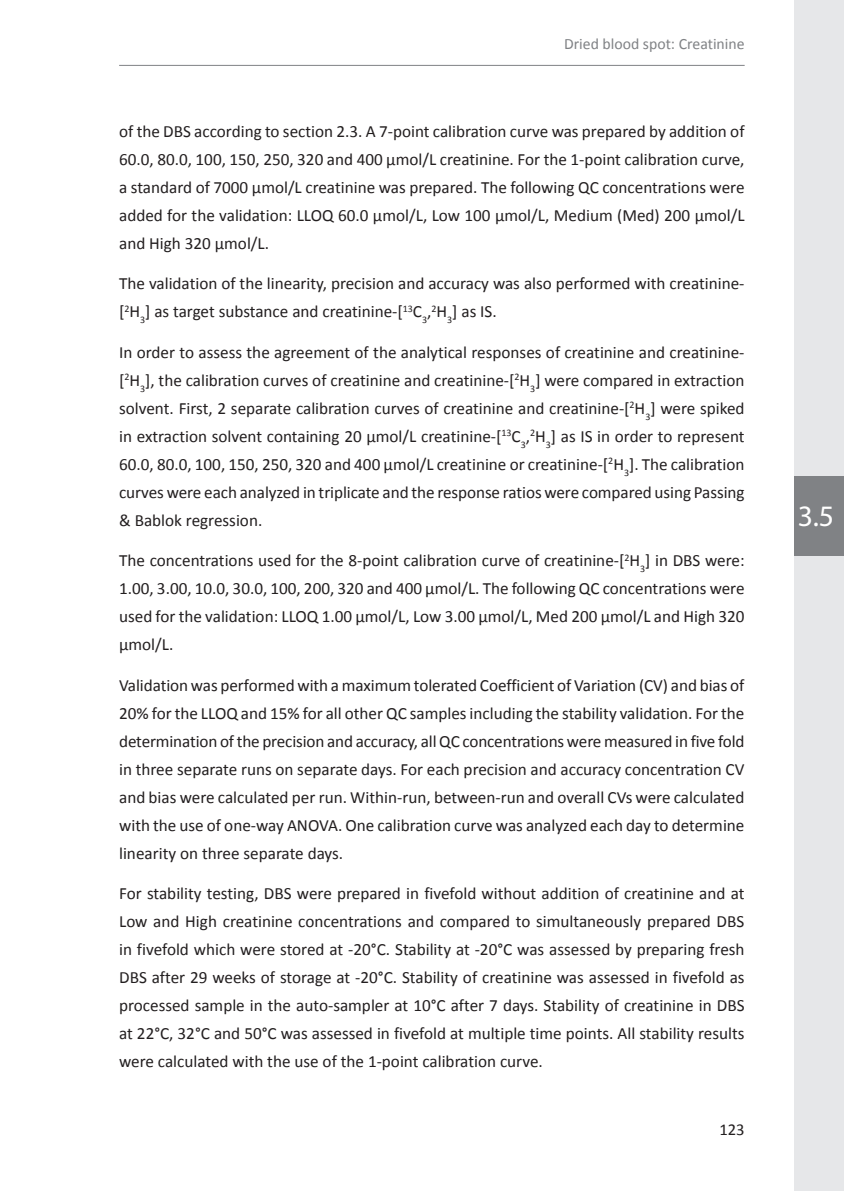
<style>
.page{position:relative;width:844px;height:1191px;background:#fff}
.page>*{position:absolute;margin:0;border:0;box-sizing:border-box;transform-origin:0 0}
.t1{font:29.75px "Myriad Pro";color:#fff}
.t2{font:17.15px/28px "Calibri";color:#231f20;text-align:justify}
.t3{font:16.62px "Calibri";color:#231f20}
.t4{font:15.75px "Calibri";color:#808285}
</style>
<div class="page">
<hr style="left:119px;top:65px;width:625px;height:1px;background:#808285">
<div style="left:794px;top:0;width:49px;height:1191px;background:#e6e7e9"></div>
<div style="left:794px;top:476px;width:49px;height:80px;background:#808285"></div>
<p class="t4" style="left:564px;top:34px;width:182px">Dried blood spot: Creatinine</p>
<p class="t2" style="left:119px;top:117px;width:627px">of the DBS according to section 2.3. A 7-point calibration curve was prepared by addition of 60.0, 80.0, 100, 150, 250, 320 and 400 µmol/L creatinine. For the 1-point calibration curve, a standard of 7000 µmol/L creatinine was prepared. The following QC concentrations were added for the validation: LLOQ 60.0 µmol/L, Low 100 µmol/L, Medium (Med) 200 µmol/L and High 320 µmol/L.</p>
<p class="t2" style="left:119px;top:270px;width:626px">The validation of the linearity, precision and accuracy was also performed with creatinine-[<sup>2</sup>H<sub>3</sub>] as target substance and creatinine-[<sup>13</sup>C<sub>3</sub>,<sup>2</sup>H<sub>3</sub>] as IS.</p>
<p class="t2" style="left:119px;top:338px;width:627px">In order to assess the agreement of the analytical responses of creatinine and creatinine-[<sup>2</sup>H<sub>3</sub>], the calibration curves of creatinine and creatinine-[<sup>2</sup>H<sub>3</sub>] were compared in extraction solvent. First, 2 separate calibration curves of creatinine and creatinine-[<sup>2</sup>H<sub>3</sub>] were spiked in extraction solvent containing 20 µmol/L creatinine-[<sup>13</sup>C<sub>3</sub>,<sup>2</sup>H<sub>3</sub>] as IS in order to represent 60.0, 80.0, 100, 150, 250, 320 and 400 µmol/L creatinine or creatinine-[<sup>2</sup>H<sub>3</sub>]. The calibration curves were each analyzed in triplicate and the response ratios were compared using Passing &amp; Bablok regression.</p>
<p class="t2" style="left:119px;top:546px;width:627px">The concentrations used for the 8-point calibration curve of creatinine-[<sup>2</sup>H<sub>3</sub>] in DBS were:<br>1.00, 3.00, 10.0, 30.0, 100, 200, 320 and 400 µmol/L. The following QC concentrations were used for the validation: LLOQ 1.00 µmol/L, Low 3.00 µmol/L, Med 200 µmol/L and High 320 µmol/L.</p>
<p class="t2" style="left:119px;top:671px;width:626px">Validation was performed with a maximum tolerated Coefficient of Variation (CV) and bias of 20% for the LLOQ and 15% for all other QC samples including the stability validation. For the determination of the precision and accuracy, all QC concentrations were measured in five fold in three separate runs on separate days. For each precision and accuracy concentration CV and bias were calculated per run. Within-run, between-run and overall CVs were calculated with the use of one-way ANOVA. One calibration curve was analyzed each day to determine linearity on three separate days.</p>
<p class="t2" style="left:119px;top:879px;width:627px">For stability testing, DBS were prepared in fivefold without addition of creatinine and at Low and High creatinine concentrations and compared to simultaneously prepared DBS in fivefold which were stored at -20°C. Stability at -20°C was assessed by preparing fresh DBS after 29 weeks of storage at -20°C. Stability of creatinine was assessed in fivefold as processed sample in the auto-sampler at 10°C after 7 days. Stability of creatinine in DBS at 22°C, 32°C and 50°C was assessed in fivefold at multiple time points. All stability results were calculated with the use of the 1-point calibration curve.</p>
<p class="t3" style="left:719px;top:1119px;width:27px">123</p>
<h1 class="t1" style="left:797px;top:497px;width:38px">3.5</h1>
</div>
